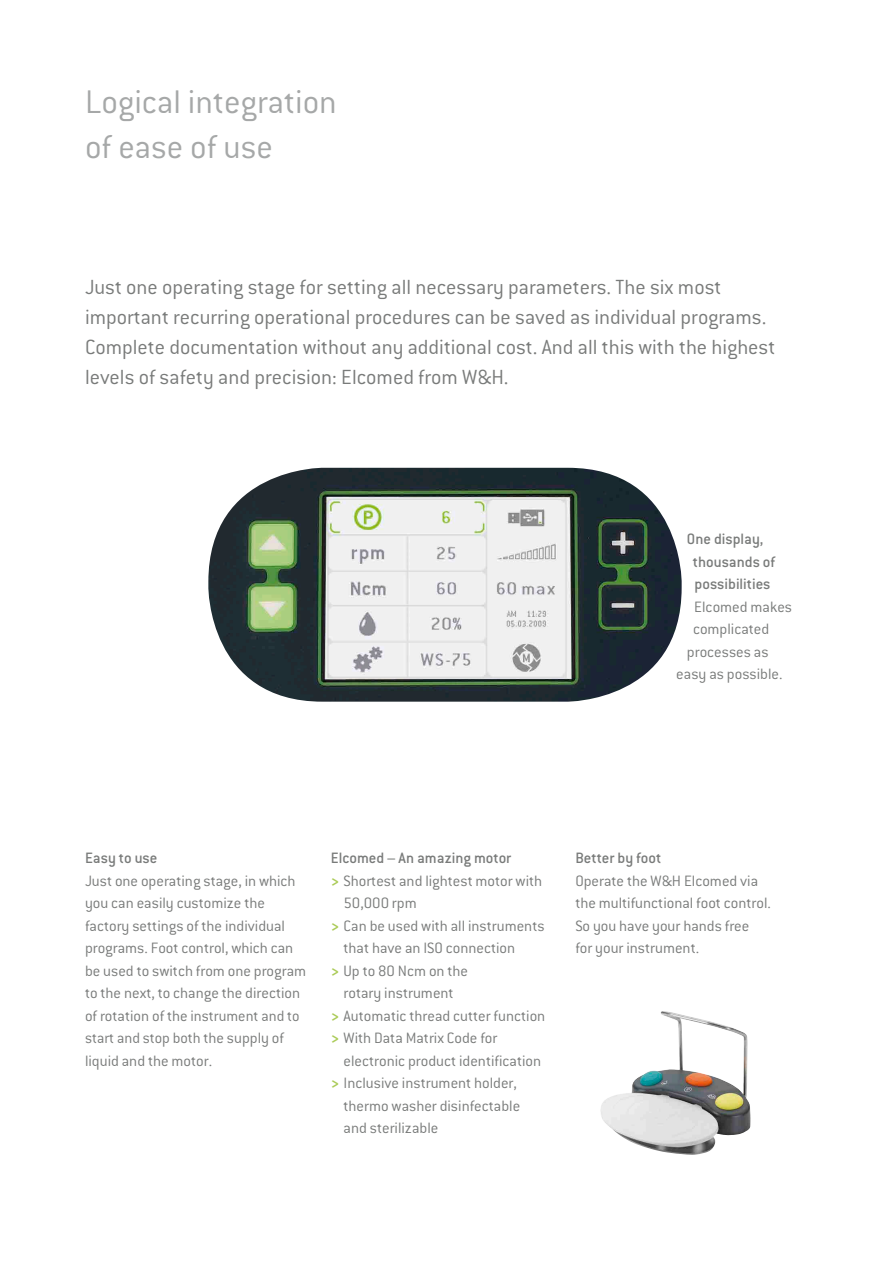
<style>
.page{position:relative;width:893px;height:1263px;background:#fff}
.page>*{position:absolute;margin:0;border:0;box-sizing:border-box;transform-origin:0 0}
.t1{font:300 36px/45px "Conduit ITC";color:#a6a8a8}
.t2{font:300 22.5px/30px "Conduit ITC";color:#797b7a}
.t3{font:300 16.5px/22.5px "Conduit ITC";color:#797b7a}
.t4{font:500 16.5px/22.5px "Conduit ITC";color:#797b7a}
.s1{font-weight:700;color:#aacb57}
</style>
<div class="page">
<img style="left:600px;top:1011px;width:151px;height:144px">
<img style="left:208px;top:468px;width:474px;height:234px">
<h1 class="t1" style="left:85px;top:79px;width:253px">Logical integration of ease of use</h1>
<p class="t2" style="left:85px;top:272px;width:692px">Just one operating stage for setting all necessary parameters. The six most important recurring operational procedures can be saved as individual programs.<br>Complete documentation without any additional cost. And all this with the highest levels of safety and precision: Elcomed from W&amp;H.</p>
<p class="t4" style="left:693px;top:528px;width:84px;text-indent:-6px">One display, thousands of possibilities</p>
<p class="t3" style="left:694px;top:595px;width:99px">Elcomed makes</p>
<p class="t3" style="left:693px;top:618px;width:78px">complicated</p>
<p class="t3" style="left:687px;top:640px;width:83px">processes as</p>
<p class="t3" style="left:676px;top:663px;width:108px">easy as possible.</p>
<p class="t4" style="left:85px;top:847px;width:74px">Easy to use</p>
<p class="t3" style="left:85px;top:869px;width:223px">Just one operating stage, in which you can easily customize the factory settings of the individual programs. Foot control, which can be used to switch from one program to the next, to change the direction of rotation of the instrument and to start and stop both the supply of liquid and the motor.</p>
<p class="t4" style="left:331px;top:847px;width:182px">Elcomed – An amazing motor</p>
<p class="t3" style="left:331px;top:869px;width:213px"><span class="s1">&gt;</span> Shortest and lightest motor with</p>
<p class="t3" style="left:344px;top:892px;width:75px">50,000 rpm</p>
<p class="t3" style="left:331px;top:914px;width:215px"><span class="s1">&gt;</span> Can be used with all instruments</p>
<p class="t3" style="left:344px;top:937px;width:173px">that have an ISO connection</p>
<p class="t3" style="left:331px;top:959px;width:139px"><span class="s1">&gt;</span> Up to 80 Ncm on the</p>
<p class="t3" style="left:344px;top:982px;width:112px">rotary instrument</p>
<p class="t3" style="left:331px;top:1004px;width:216px"><span class="s1">&gt;</span> Automatic thread cutter function</p>
<p class="t3" style="left:331px;top:1027px;width:168px"><span class="s1">&gt;</span> With Data Matrix Code for</p>
<p class="t3" style="left:344px;top:1049px;width:199px">electronic product identification</p>
<p class="t3" style="left:331px;top:1072px;width:188px"><span class="s1">&gt;</span> Inclusive instrument holder,</p>
<p class="t3" style="left:344px;top:1094px;width:178px">thermo washer disinfectable</p>
<p class="t3" style="left:344px;top:1117px;width:96px">and sterilizable</p>
<p class="t4" style="left:575px;top:846px;width:87px">Better by foot</p>
<p class="t3" style="left:575px;top:869px;width:197px">Operate the W&amp;H Elcomed via the multifunctional foot control.<br>So you have your hands free<br>for your instrument.</p>
</div>
